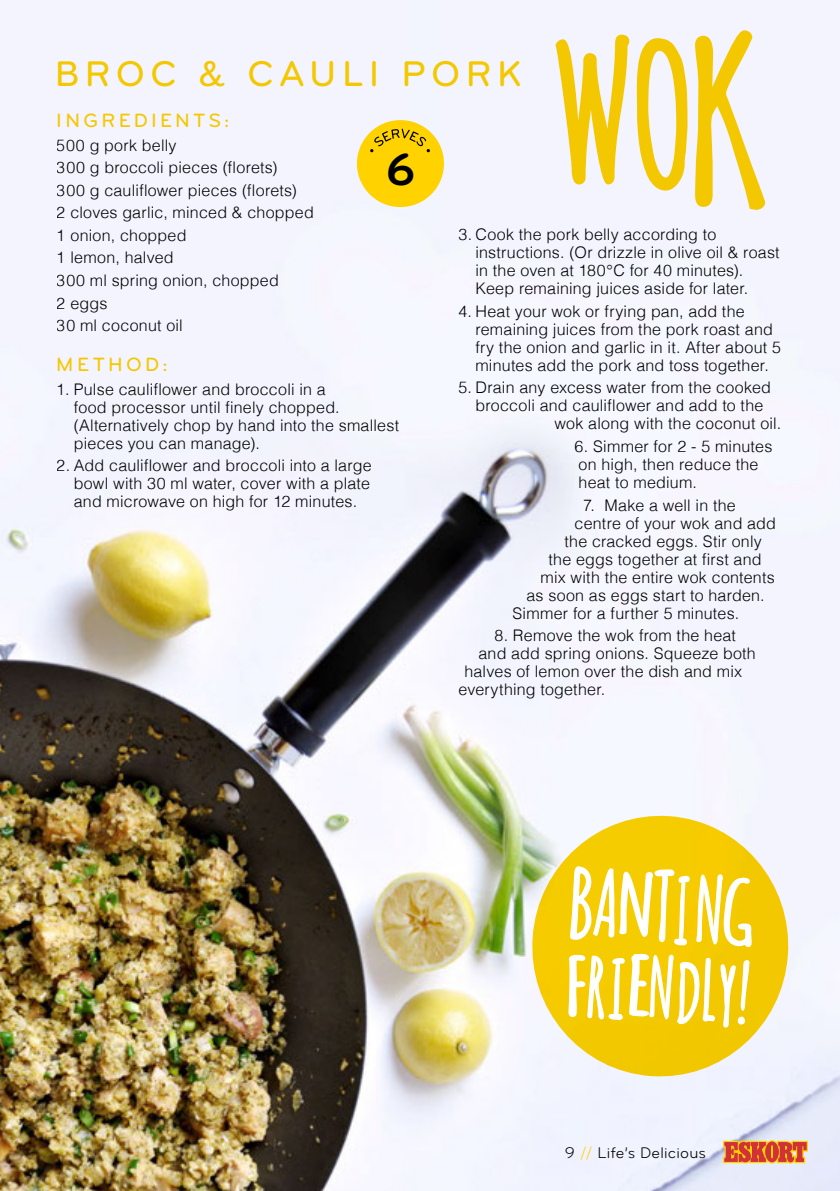
<style>
.page{position:relative;width:840px;height:1191px;background:#fff}
.page>*{position:absolute;margin:0;border:0;box-sizing:border-box;transform-origin:0 0}
.Recipe_Headings{font:700 46.8px "Bryant Pro";color:#000}
.t1{font:500 37px "Bryant Pro";letter-spacing:.145em;color:#ffd200}
.t2{font:500 20px "Bryant Pro";letter-spacing:.16em;color:#ffd200}
.List{font:300 16px/18px "Helvetica";letter-spacing:.015em;color:#000}
.contents_sub_header{font:16px "Bryant Pro";letter-spacing:.015em;color:#000}
.s1{color:#ffd200}
</style>
<div class="page">
<img style="left:0;top:0;width:839px;height:1191px">
<svg style="left:527px;top:811px;width:265px;height:270px;fill:#f4cc00"></svg>
<svg style="left:569px;top:866px;width:120px;height:79px"></svg>
<svg style="left:695px;top:874px;width:56px;height:73px"></svg>
<svg style="left:568px;top:954px;width:146px;height:70px"></svg>
<svg style="left:720px;top:960px;width:29px;height:67px"></svg>
<svg style="left:555px;top:35px;width:74px;height:149px"></svg>
<svg style="left:636px;top:38px;width:51px;height:153px"></svg>
<svg style="left:694px;top:30px;width:70px;height:180px"></svg>
<div style="left:357px;top:120px;width:86px;height:87px;background:#ffd200;border-radius:50%"></div>
<svg style="left:370px;top:129px;width:60px;height:24px"></svg>
<svg style="left:722px;top:1140px;width:85px;height:23px;background:#dd6b38"></svg>
<h2 class="t1" style="left:54px;top:54px;width:469px">BROC &amp; CAULI PORK</h2>
<p class="t2" style="left:57px;top:110px;width:174px">INGREDIENTS:</p>
<p class="List" style="left:57px;top:133px;width:258px;line-height:22.6px">500 g pork belly<br>300 g broccoli pieces (florets)<br>300 g cauliflower pieces (florets)<br>2 cloves garlic, minced &amp; chopped<br>1 onion, chopped<br>1 lemon, halved<br>300 ml spring onion, chopped<br>2 eggs<br>30 ml coconut oil</p>
<p class="t2" style="left:57px;top:354px;width:112px">METHOD:</p>
<p class="List" style="left:74px;top:379px;width:326px;text-indent:-17px">1. Pulse cauliflower and broccoli in a<br>food processor until finely chopped. (Alternatively chop by hand into the smallest pieces you can manage).</p>
<p class="List" style="left:74px;top:455px;width:299px;text-align:justify;text-indent:-17px">2. Add cauliflower and broccoli into a large bowl with 30 ml water, cover with a plate and microwave on high for 12 minutes.</p>
<p class="Recipe_Headings" style="left:385px;top:145px;width:31px">6</p>
<p class="List" style="left:475px;top:224px;width:306px;text-indent:-17px">3. Cook the pork belly according to instructions. (Or drizzle in olive oil &amp; roast in the oven at 180°C for 40 minutes).<br>Keep remaining juices aside for later.</p>
<p class="List" style="left:475px;top:301px;width:307px;text-indent:-17px">4. Heat your wok or frying pan, add the remaining juices from the pork roast and fry the onion and garlic in it. After about 5 minutes add the pork and toss together.</p>
<p class="List" style="left:458px;top:378px;width:314px">5. Drain any excess water from the cooked</p>
<p class="List" style="left:475px;top:396px;width:289px">broccoli and cauliflower and add to the</p>
<p class="List" style="left:554px;top:414px;width:228px">wok along with the coconut oil.</p>
<p class="List" style="left:574px;top:436px;width:199px">6. Simmer for 2 - 5 minutes on high, then reduce the heat to medium.</p>
<p class="List" style="left:582px;top:495px;width:154px">7. Make a well in the</p>
<p class="List" style="left:574px;top:513px;width:203px">centre of your wok and add</p>
<p class="List" style="left:564px;top:531px;width:199px">the cracked eggs. Stir only</p>
<p class="List" style="left:548px;top:549px;width:215px">the eggs together at first and</p>
<p class="List" style="left:540px;top:567px;width:236px">mix with the entire wok contents</p>
<p class="List" style="left:526px;top:585px;width:240px">as soon as eggs start to harden.</p>
<p class="List" style="left:512px;top:603px;width:228px">Simmer for a further 5 minutes.</p>
<p class="List" style="left:494px;top:625px;width:243px">8. Remove the wok from the heat</p>
<p class="List" style="left:478px;top:643px;width:279px">and add spring onions. Squeeze both</p>
<p class="List" style="left:464px;top:661px;width:279px">halves of lemon over the dish and mix</p>
<p class="List" style="left:458px;top:679px;width:148px">everything together.</p>
<p class="contents_sub_header" style="left:564px;top:1143px;width:143px">9 <span class="s1">//</span> Life’s Delicious</p>
</div>
